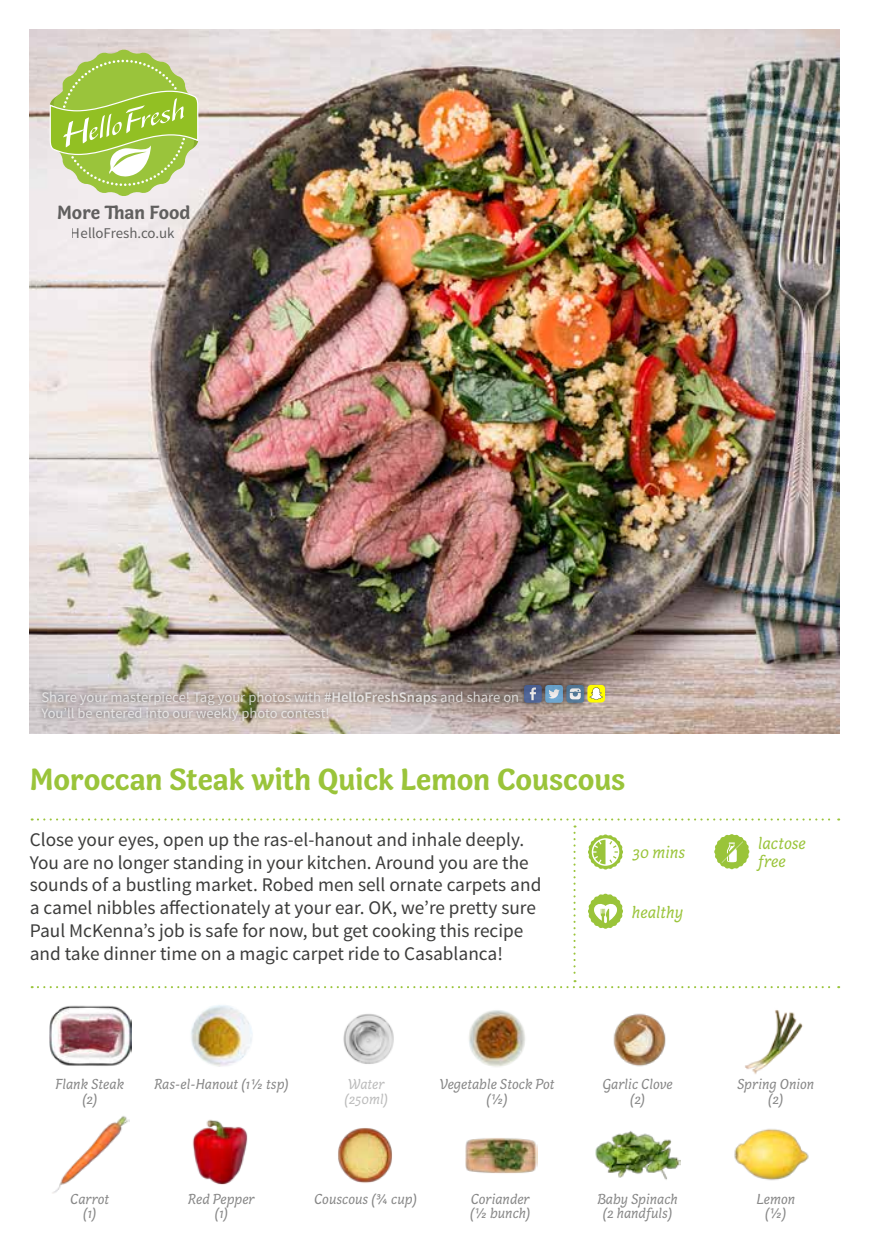
<style>
.page{position:relative;width:869px;height:1241px;background:#fff}
.page>*{position:absolute;margin:0;border:0;box-sizing:border-box;transform-origin:0 0}
.t1{font:700 31.5px "Capucine Basic";letter-spacing:-.005em;color:#9ac43a}
.t2{font:700 19.6px "Capucine Basic";color:#3c3c3b}
.t3{font:19.25px/22.8px "Source Sans Pro";color:#3c3c3b}
.t4{font:italic 17.5px/18.6px "Capucine Basic";color:#9ac43a}
.t5{font:italic 14.88px/14.5px "Capucine Basic";color:#878787;text-align:center}
.t6{font:14.88px "Source Sans Pro";color:#3c3c3b}
.t7{font:italic 14.88px/14.5px "Capucine Basic";color:#bcbcbc}
.t8{font:14.53px/16.4px "Source Sans Pro";color:#ededed}
.s1{font-weight:600}
</style>
<div class="page">
<img style="left:30px;top:30px;width:808px;height:703px">
<svg style="left:50px;top:50px;width:148px;height:146px;background:#b5cf70"></svg>
<div style="left:37px;top:679px;width:552px;height:46px;background:#000;opacity:.75"></div>
<svg style="left:524px;top:685px;width:17px;height:17px"></svg>
<svg style="left:529px;top:687px;width:6px;height:13px"></svg>
<svg style="left:566px;top:685px;width:18px;height:17px"></svg>
<svg style="left:569px;top:688px;width:11px;height:11px"></svg>
<div style="left:545px;top:685px;width:17px;height:17px;background:#6aa2cb;border-radius:3px"></div>
<svg style="left:548px;top:689px;width:11px;height:9px"></svg>
<svg style="left:587px;top:684px;width:17px;height:18px"></svg>
<svg style="left:32px;top:818px;width:806px;height:170px"></svg>
<img style="left:745px;top:1010px;width:58px;height:64px">
<img style="left:613px;top:1013px;width:53px;height:54px">
<img style="left:469px;top:1010px;width:56px;height:57px">
<img style="left:52px;top:1116px;width:78px;height:77px">
<img style="left:192px;top:1119px;width:56px;height:66px">
<img style="left:338px;top:1128px;width:54px;height:55px">
<img style="left:465px;top:1138px;width:72px;height:36px">
<img style="left:595px;top:1131px;width:84px;height:49px">
<img style="left:734px;top:1129px;width:75px;height:52px">
<img style="left:343px;top:1014px;width:51px;height:50px">
<img style="left:191px;top:1005px;width:62px;height:62px">
<img style="left:50px;top:1005px;width:82px;height:61px">
<p class="t2" style="left:57px;top:198px;width:135px">More Than Food</p>
<p class="t6" style="left:71px;top:224px;width:105px">HelloFresh.co.uk</p>
<p class="t8" style="left:41px;top:688px;width:479px">Share your masterpiece! Tag your photos with <span class="s1">#HelloFreshSnaps</span> and share on<br>You’ll be entered into our weekly photo contest!</p>
<h1 class="t1" style="left:30px;top:754px;width:597px">Moroccan Steak with Quick Lemon Couscous</h1>
<p class="t3" style="left:30px;top:828px;width:513px">Close your eyes, open up the ras-el-hanout and inhale deeply.<br>You are no longer standing in your kitchen. Around you are the sounds of a bustling market. Robed men sell ornate carpets and a camel nibbles affectionately at your ear. OK, we’re pretty sure Paul McKenna’s job is safe for now, but get cooking this recipe and take dinner time on a magic carpet ride to Casablanca!</p>
<p class="t4" style="left:632px;top:843px;width:55px">30 mins</p>
<p class="t4" style="left:631px;top:903px;width:53px">healthy</p>
<p class="t4" style="left:757px;top:834px;width:49px">lactose free</p>
<p class="t5" style="left:55px;top:1077px;width:70px">Flank Steak (2)</p>
<p class="t5" style="left:154px;top:1077px;width:136px">Ras-el-Hanout (11/2 tsp)</p>
<p class="t7" style="left:344px;top:1077px;width:45px">Water (250ml)</p>
<p class="t5" style="left:439px;top:1077px;width:117px">Vegetable Stock Pot (1/2)</p>
<p class="t5" style="left:602px;top:1077px;width:72px">Garlic Clove (2)</p>
<p class="t5" style="left:736px;top:1077px;width:79px">Spring Onion (2)</p>
<p class="t5" style="left:70px;top:1192px;width:40px">Carrot (1)</p>
<p class="t5" style="left:188px;top:1192px;width:68px">Red Pepper (1)</p>
<p class="t5" style="left:314px;top:1192px;width:104px">Couscous (3/4 cup)</p>
<p class="t5" style="left:470px;top:1192px;width:62px;text-align:left">Coriander (1/2 bunch)</p>
<p class="t5" style="left:597px;top:1192px;width:82px">Baby Spinach (2 handfuls)</p>
<p class="t5" style="left:756px;top:1192px;width:40px">Lemon (1/2)</p>
</div>
